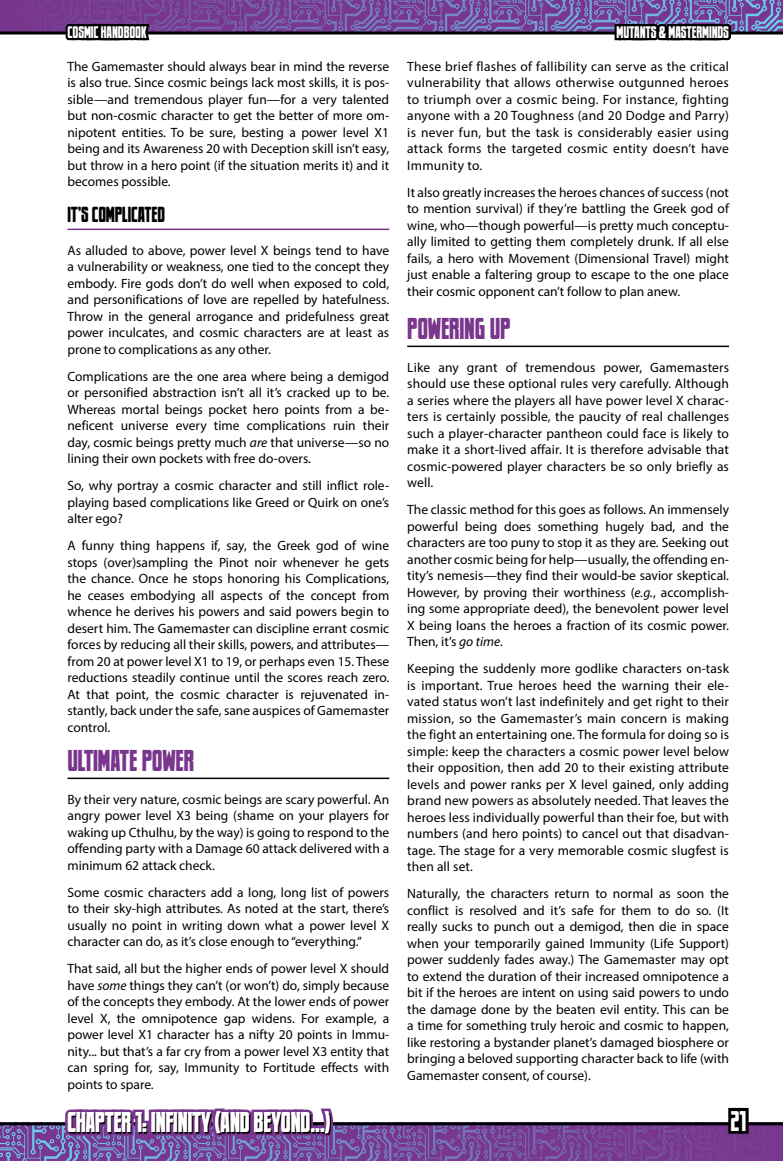
<style>
.page{position:relative;width:783px;height:1161px;background:#fff}
.page>*{position:absolute;margin:0;border:0;box-sizing:border-box;transform-origin:0 0}
.t1{font:27px "Newsflash BB";color:#78368d}
.t2{font:25.5px "Newsflash BB";color:#fff}
.t3{font:19.5px "Newsflash BB";color:#000}
.t4{font:15px "Newsflash BB";color:#fff}
.t5{font:13.5px/16.5px "Myriad Pro";color:#000;text-align:justify}
.s1{font-style:italic}
</style>
<div class="page">
<hr style="left:68px;top:229px;width:321px;height:1px;background:#78368d">
<hr style="left:68px;top:778px;width:321px;height:1px;background:#000">
<hr style="left:407px;top:346px;width:322px;height:1px;background:#000">
<img style="left:1px;top:0;width:782px;height:32px">
<hr style="left:0;top:0;width:1px;height:32px;background:#78368d">
<hr style="left:0;top:32px;width:783px;height:2px;background:#000">
<img style="left:0;top:1125px;width:783px;height:36px">
<hr style="left:0;top:1122px;width:783px;height:3px;background:#000">
<svg style="left:62px;top:0;width:90px;height:41px;background:#4f2b5e"></svg>
<svg style="left:612px;top:0;width:123px;height:41px;background:#4c406c"></svg>
<svg style="left:723px;top:1107px;width:29px;height:30px"></svg>
<svg style="left:62px;top:1108px;width:274px;height:53px;background:#7d5fa7"></svg>
<svg style="left:69px;top:1113px;width:262px;height:22px;background:#371c40"></svg>
<p class="t4" style="left:68px;top:25px;width:81px">COSMIC HANDBOOK</p>
<p class="t4" style="left:616px;top:25px;width:114px">MUTANTS &amp; MASTERMINDS</p>
<p class="t5" style="left:68px;top:58px;width:323px">The Gamemaster should always bear in mind the reverse is also true. Since cosmic beings lack most skills, it is pos&shy;sible—and tremendous player fun—for a very talented but non-cosmic character to get the better of more om&shy;nipotent entities. To be sure, besting a power level X1 being and its Awareness 20 with Deception skill isn’t easy, but throw in a hero point (if the situation merits it) and it becomes possible.</p>
<h3 class="t3" style="left:68px;top:205px;width:99px">IT’S COMPLICATED</h3>
<p class="t5" style="left:68px;top:242px;width:323px">As alluded to above, power level X beings tend to have a vulnerability or weakness, one tied to the concept they embody. Fire gods don’t do well when exposed to cold, and personifications of love are repelled by hatefulness.<br>Throw in the general arrogance and pridefulness great power inculcates, and cosmic characters are at least as prone to complications as any other.</p>
<p class="t5" style="left:68px;top:368px;width:323px">Complications are the one area where being a demigod or personified abstraction isn’t all it’s cracked up to be.<br>Whereas mortal beings pocket hero points from a be&shy;neficent universe every time complications ruin their day, cosmic beings pretty much <span class="s1">are</span> that universe—so no lining their own pockets with free do-overs.</p>
<p class="t5" style="left:68px;top:477px;width:323px">So, why portray a cosmic character and still inflict role&shy;playing based complications like Greed or Quirk on one’s alter ego?</p>
<p class="t5" style="left:68px;top:537px;width:323px">A funny thing happens if, say, the Greek god of wine stops (over)sampling the Pinot noir whenever he gets the chance. Once he stops honoring his Complications, he ceases embodying all aspects of the concept from whence he derives his powers and said powers begin to desert him. The Gamemaster can discipline errant cosmic forces by reducing all their skills, powers, and attributes— from 20 at power level X1 to 19, or perhaps even 15. These reductions steadily continue until the scores reach zero.<br>At that point, the cosmic character is rejuvenated in&shy;stantly, back under the safe, sane auspices of Gamemaster control.</p>
<h1 class="t1" style="left:68px;top:748px;width:128px">ULTIMATE POWER</h1>
<p class="t5" style="left:68px;top:791px;width:323px">By their very nature, cosmic beings are scary powerful. An angry power level X3 being (shame on your players for waking up Cthulhu, by the way) is going to respond to the offending party with a Damage 60 attack delivered with a minimum 62 attack check.</p>
<p class="t5" style="left:68px;top:884px;width:323px">Some cosmic characters add a long, long list of powers to their sky-high attributes. As noted at the start, there’s usually no point in writing down what a power level X character can do, as it’s close enough to “everything.”</p>
<p class="t5" style="left:68px;top:960px;width:323px">That said, all but the higher ends of power level X should have <span class="s1">some</span> things they can’t (or won’t) do, simply because of the concepts they embody. At the lower ends of power level X, the omnipotence gap widens. For example, a power level X1 character has a nifty 20 points in Immu&shy;nity... but that’s a far cry from a power level X3 entity that can spring for, say, Immunity to Fortitude effects with points to spare.</p>
<p class="t5" style="left:407px;top:58px;width:323px">These brief flashes of fallibility can serve as the critical vulnerability that allows otherwise outgunned heroes to triumph over a cosmic being. For instance, fighting anyone with a 20 Toughness (and 20 Dodge and Parry) is never fun, but the task is considerably easier using attack forms the targeted cosmic entity doesn’t have Immunity to.</p>
<p class="t5" style="left:407px;top:184px;width:323px">It also greatly increases the heroes chances of success (not to mention survival) if they’re battling the Greek god of wine, who—though powerful—is pretty much conceptu&shy;ally limited to getting them completely drunk. If all else fails, a hero with Movement (Dimensional Travel) might just enable a faltering group to escape to the one place their cosmic opponent can’t follow to plan anew.</p>
<h1 class="t1" style="left:407px;top:316px;width:104px">POWERING UP</h1>
<p class="t5" style="left:407px;top:359px;width:323px">Like any grant of tremendous power, Gamemasters should use these optional rules very carefully. Although a series where the players all have power level X charac&shy;ters is certainly possible, the paucity of real challenges such a player-character pantheon could face is likely to make it a short-lived affair. It is therefore advisable that cosmic-powered player characters be so only briefly as well.</p>
<p class="t5" style="left:407px;top:501px;width:323px">The classic method for this goes as follows. An immensely powerful being does something hugely bad, and the characters are too puny to stop it as they are. Seeking out another cosmic being for help—usually, the offending en&shy;tity’s nemesis—they find their would-be savior skeptical.<br>However, by proving their worthiness (<span class="s1">e.g.</span>, accomplish&shy;ing some appropriate deed), the benevolent power level X being loans the heroes a fraction of its cosmic power.<br>Then, it’s <span class="s1">go time</span>.</p>
<p class="t5" style="left:407px;top:660px;width:323px">Keeping the suddenly more godlike characters on-task is important. True heroes heed the warning their ele&shy;vated status won’t last indefinitely and get right to their mission, so the Gamemaster’s main concern is making the fight an entertaining one. The formula for doing so is simple: keep the characters a cosmic power level below their opposition, then add 20 to their existing attribute levels and power ranks per X level gained, only adding brand new powers as absolutely needed. That leaves the heroes less individually powerful than their foe, but with numbers (and hero points) to cancel out that disadvan&shy;tage. The stage for a very memorable cosmic slugfest is then all set.</p>
<p class="t5" style="left:407px;top:885px;width:323px">Naturally, the characters return to normal as soon the conflict is resolved and it’s safe for them to do so. (It really sucks to punch out a demigod, then die in space when your temporarily gained Immunity (Life Support) power suddenly fades away.) The Gamemaster may opt to extend the duration of their increased omnipotence a bit if the heroes are intent on using said powers to undo the damage done by the beaten evil entity. This can be a time for something truly heroic and cosmic to happen, like restoring a bystander planet’s damaged biosphere or bringing a beloved supporting character back to life (with Gamemaster consent, of course).</p>
<h2 class="t2" style="left:68px;top:1111px;width:265px">CHAPTER 1: INFINITY (AND BEYOND...)</h2>
<h2 class="t2" style="left:731px;top:1109px;width:17px">21</h2>
</div>
